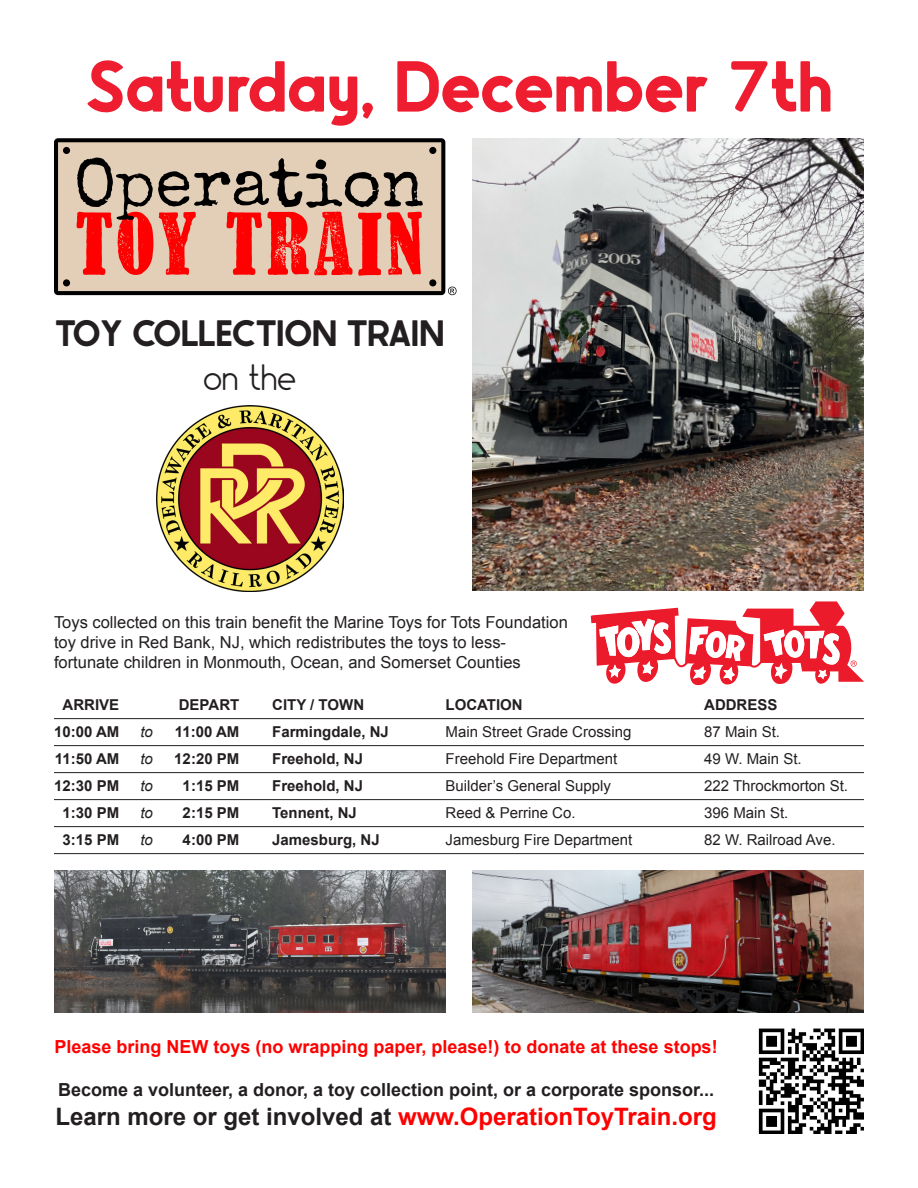
<style>
.page{position:relative;width:918px;height:1188px;background:#fff}
.page>*{position:absolute;margin:0;border:0;box-sizing:border-box;transform-origin:0 0}
.t1{font:700 72px "Avocado Sans";color:#ee1d30}
.t2{font:700 36.75px "Avocado Sans";color:#231f20}
.t3{font:100 36.75px "Avocado Sans";color:#231f20}
.t4{font:700 24px "Arial";color:#f00}
.t5{font:700 18px "Arial";color:#231f20}
.t6{font:700 18px "Arial";color:#f00}
.t7{font:16.5px/19.8px "Arial";color:#231f20}
.t8{font:15px/27px "Arial";color:#231f20}
.t9{font:700 15px/27px "Arial";color:#231f20;text-align:center}
.t10{font:italic 15px/27px "Arial";color:#231f20;text-align:justify}
.s1{color:#231f20}
</style>
<div class="page">
<img style="left:472px;top:138px;width:392px;height:453px">
<svg style="left:54px;top:138px;width:391px;height:157px;background:#b6a694"></svg>
<div style="left:63px;top:147px;width:7px;height:7px;background:#000;border-radius:50%"></div>
<div style="left:429px;top:147px;width:7px;height:7px;background:#000;border-radius:50%"></div>
<div style="left:63px;top:279px;width:7px;height:7px;background:#000;border-radius:50%"></div>
<div style="left:429px;top:279px;width:7px;height:7px;background:#000;border-radius:50%"></div>
<svg style="left:77px;top:158px;width:346px;height:118px;background:#cf8072"></svg>
<svg style="left:448px;top:287px;width:9px;height:8px"></svg>
<hr style="left:54px;top:718px;width:810px;height:1px;background:#231f20">
<hr style="left:54px;top:745px;width:810px;height:1px;background:#231f20">
<hr style="left:54px;top:772px;width:810px;height:1px;background:#231f20">
<hr style="left:54px;top:799px;width:810px;height:1px;background:#231f20">
<hr style="left:54px;top:826px;width:810px;height:1px;background:#231f20">
<hr style="left:54px;top:853px;width:810px;height:1px;background:#231f20">
<svg style="left:591px;top:601px;width:273px;height:84px"></svg>
<img style="left:758px;top:1028px;width:106px;height:106px">
<img style="left:156px;top:405px;width:187px;height:187px">
<img style="left:472px;top:870px;width:392px;height:142px">
<img style="left:54px;top:870px;width:392px;height:142px">
<h1 class="t1" style="left:85px;top:53px;width:749px">Saturday, December 7th</h1>
<h2 class="t2" style="left:55px;top:316px;width:390px">TOY COLLECTION TRAIN</h2>
<h2 class="t3" style="left:203px;top:361px;width:95px">on the</h2>
<p class="t7" style="left:54px;top:613px;width:515px">Toys collected on this train benefit the Marine Toys for Tots Foundation toy drive in Red Bank, NJ, which redistributes the toys to less&shy;fortunate children in Monmouth, Ocean, and Somerset Counties</p>
<p class="t9" style="left:54px;top:692px;width:67px">ARRIVE<br>10:00 AM<br>11:50 AM<br>12:30 PM<br>1:30 PM<br>3:15 PM</p>
<p class="t9" style="left:174px;top:692px;width:67px">DEPART<br>11:00 AM<br>12:20 PM<br>1:15 PM<br>2:15 PM<br>4:00 PM</p>
<p class="t9" style="left:272px;top:692px;width:118px;text-align:left">CITY / TOWN<br>Farmingdale, NJ<br>Freehold, NJ<br>Freehold, NJ<br>Tennent, NJ<br>Jamesburg, NJ</p>
<p class="t9" style="left:446px;top:692px;width:79px">LOCATION</p>
<p class="t8" style="left:446px;top:719px;width:188px">Main Street Grade Crossing<br>Freehold Fire Department<br>Builder’s General Supply<br>Reed &amp; Perrine Co.<br>Jamesburg Fire Department</p>
<p class="t10" style="left:140px;top:719px;width:14px">to to to to to</p>
<p class="t9" style="left:704px;top:692px;width:75px">ADDRESS</p>
<p class="t8" style="left:704px;top:719px;width:145px">87 Main St.<br>49 W. Main St.<br>222 Throckmorton St.<br>396 Main St.<br>82 W. Railroad Ave.</p>
<p class="t6" style="left:55px;top:1035px;width:665px">Please bring NEW toys (no wrapping paper, please!) to donate at these stops!</p>
<p class="t5" style="left:58px;top:1078px;width:658px">Become a volunteer, a donor, a toy collection point, or a corporate sponsor...</p>
<h3 class="t4" style="left:55px;top:1100px;width:663px"><span class="s1">Learn more or get involved at</span> www.OperationToyTrain.org</h3>
</div>
